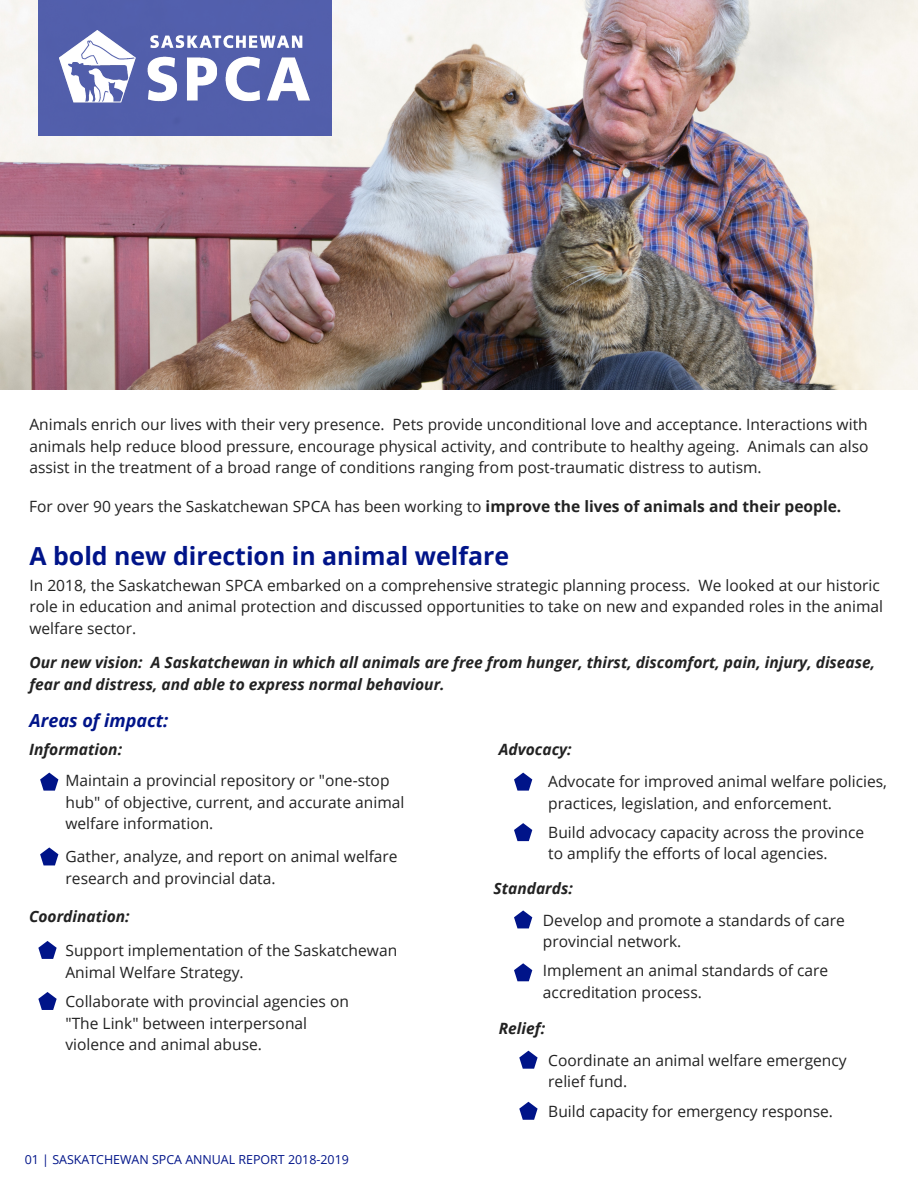
<style>
.page{position:relative;width:918px;height:1188px;background:#fff}
.page>*{position:absolute;margin:0;border:0;box-sizing:border-box;transform-origin:0 0}
.t1{font:700 24.9px "Open Sans";color:#001489}
.t2{font:italic 700 18px "Open Sans";color:#001489}
.t3{font:15.6px/21.3px "Open Sans";color:#222}
.t4{font:italic 700 15.6px/21.3px "Open Sans";color:#222}
.t5{font:12.45px "Open Sans";color:#001489}
.s1{font-weight:700}
</style>
<div class="page">
<img style="left:0;top:0;width:918px;height:389px">
<div style="left:38px;top:0;width:294px;height:135px;background:#525fab"></div>
<img style="left:60px;top:30px;width:250px;height:73px">
<svg style="left:40px;top:773px;width:18px;height:18px"></svg>
<svg style="left:40px;top:847px;width:18px;height:18px"></svg>
<svg style="left:38px;top:941px;width:19px;height:18px"></svg>
<svg style="left:38px;top:992px;width:19px;height:18px"></svg>
<svg style="left:514px;top:773px;width:18px;height:18px"></svg>
<svg style="left:514px;top:823px;width:18px;height:18px"></svg>
<svg style="left:514px;top:910px;width:18px;height:18px"></svg>
<svg style="left:514px;top:963px;width:18px;height:18px"></svg>
<svg style="left:519px;top:1051px;width:19px;height:18px"></svg>
<svg style="left:519px;top:1102px;width:19px;height:18px"></svg>
<p class="t3" style="left:29px;top:414px;width:841px;text-align:justify">Animals enrich our lives with their very presence. Pets provide unconditional love and acceptance. Interactions with animals help reduce blood pressure, encourage physical activity, and contribute to healthy ageing. Animals can also assist in the treatment of a broad range of conditions ranging from post-traumatic distress to autism.</p>
<p class="t3" style="left:29px;top:495px;width:814px">For over 90 years the Saskatchewan SPCA has been working to <span class="s1">improve the lives of animals and their people.</span></p>
<h1 class="t1" style="left:30px;top:538px;width:481px">A bold new direction in animal welfare</h1>
<p class="t3" style="left:29px;top:574px;width:855px">In 2018, the Saskatchewan SPCA embarked on a comprehensive strategic planning process. We looked at our historic role in education and animal protection and discussed opportunities to take on new and expanded roles in the animal welfare sector.</p>
<p class="t4" style="left:29px;top:651px;width:847px">Our new vision: A Saskatchewan in which all animals are free from hunger, thirst, discomfort, pain, injury, disease, fear and distress, and able to express normal behaviour.</p>
<p class="t2" style="left:30px;top:708px;width:140px">Areas of impact:</p>
<p class="t4" style="left:29px;top:738px;width:95px">Information:</p>
<p class="t4" style="left:499px;top:738px;width:74px">Advocacy:</p>
<p class="t3" style="left:65px;top:769px;width:340px">Maintain a provincial repository or "one-stop hub" of objective, current, and accurate animal welfare information.</p>
<p class="t3" style="left:66px;top:846px;width:334px">Gather, analyze, and report on animal welfare research and provincial data.</p>
<p class="t4" style="left:29px;top:905px;width:102px">Coordination:</p>
<p class="t3" style="left:65px;top:940px;width:333px">Support implementation of the Saskatchewan<br>Animal Welfare Strategy.</p>
<p class="t3" style="left:65px;top:991px;width:285px">Collaborate with provincial agencies on "The Link" between interpersonal violence and animal abuse.</p>
<p class="t5" style="left:25px;top:1150px;width:326px">01 | SASKATCHEWAN SPCA ANNUAL REPORT 2018-2019</p>
<p class="t3" style="left:548px;top:771px;width:340px">Advocate for improved animal welfare policies, practices, legislation, and enforcement.</p>
<p class="t3" style="left:548px;top:821px;width:317px">Build advocacy capacity across the province to amplify the efforts of local agencies.</p>
<p class="t4" style="left:494px;top:877px;width:81px">Standards:</p>
<p class="t3" style="left:543px;top:909px;width:303px">Develop and promote a standards of care provincial network.</p>
<p class="t3" style="left:543px;top:960px;width:287px">Implement an animal standards of care accreditation process.</p>
<p class="t4" style="left:499px;top:1017px;width:48px">Relief:</p>
<p class="t3" style="left:548px;top:1049px;width:300px">Coordinate an animal welfare emergency relief fund.</p>
<p class="t3" style="left:548px;top:1100px;width:286px">Build capacity for emergency response.</p>
</div>
